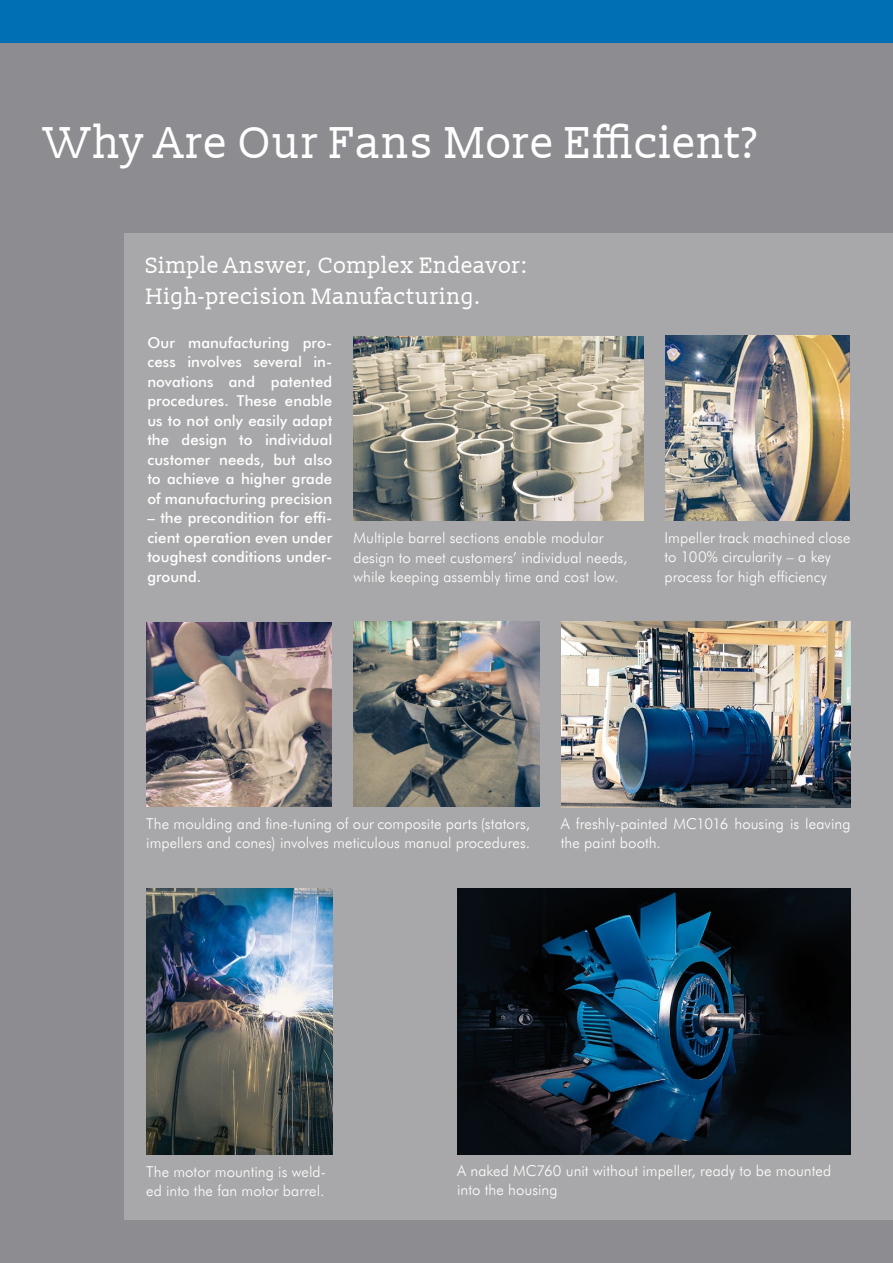
<style>
.page{position:relative;width:893px;height:1263px;background:#8d8c90}
.page>*{position:absolute;margin:0;border:0;box-sizing:border-box;transform-origin:0 0}
.t1{font:45px "Slabo 13 px";letter-spacing:.005em;color:#fff}
.t2{font:22.5px/31.5px "Slabo 13 px";letter-spacing:.005em;color:#fff}
.t3{font:300 15px/19.5px "Futura BT";letter-spacing:.005em;color:#fff}
.t4{font:500 15px/19.5px "Futura BT";letter-spacing:.005em;color:#fff;text-align:justify}
</style>
<div class="page">
<div style="left:0;top:0;width:893px;height:43px;background:#006fb4"></div>
<div style="left:125px;top:233px;width:768px;height:986px;background:#a8a7a9"></div>
<img style="left:353px;top:336px;width:290px;height:185px">
<img style="left:353px;top:622px;width:186px;height:184px">
<img style="left:147px;top:623px;width:185px;height:183px">
<img style="left:146px;top:888px;width:186px;height:267px">
<img style="left:561px;top:622px;width:289px;height:185px">
<img style="left:457px;top:888px;width:393px;height:267px">
<img style="left:665px;top:336px;width:185px;height:185px">
<h1 class="t1" style="left:46px;top:115px;width:715px">Why Are Our Fans More Efficient?</h1>
<h2 class="t2" style="left:146px;top:249px;width:383px">Simple Answer, Complex Endeavor:<br>High-precision Manufacturing.</h2>
<p class="t4" style="left:147px;top:332px;width:186px">Our manufacturing pro&shy;cess involves several in&shy;novations and patented procedures. These enable us to not only easily adapt the design to individual customer needs, but also to achieve a higher grade of manufacturing precision</p>
<p class="t4" style="left:147px;top:508px;width:186px">– the precondition for effi&shy;cient operation even under toughest conditions under&shy;ground.</p>
<p class="t3" style="left:353px;top:528px;width:275px">Multiple barrel sections enable modular design to meet customers’ individual needs, while keeping assembly time and cost low.</p>
<p class="t3" style="left:664px;top:527px;width:188px">Impeller track machined close to 100% circularity – a key process for high efficiency</p>
<p class="t3" style="left:146px;top:813px;width:385px">The moulding and fine-tuning of our composite parts (stators, impellers and cones) involves meticulous manual procedures.</p>
<p class="t3" style="left:561px;top:813px;width:291px">A freshly-painted MC1016 housing is leaving the paint booth.</p>
<p class="t3" style="left:146px;top:1162px;width:181px">The motor mounting is weld&shy;ed into the fan motor barrel.</p>
<p class="t3" style="left:457px;top:1161px;width:376px">A naked MC760 unit without impeller, ready to be mounted into the housing</p>
</div>
